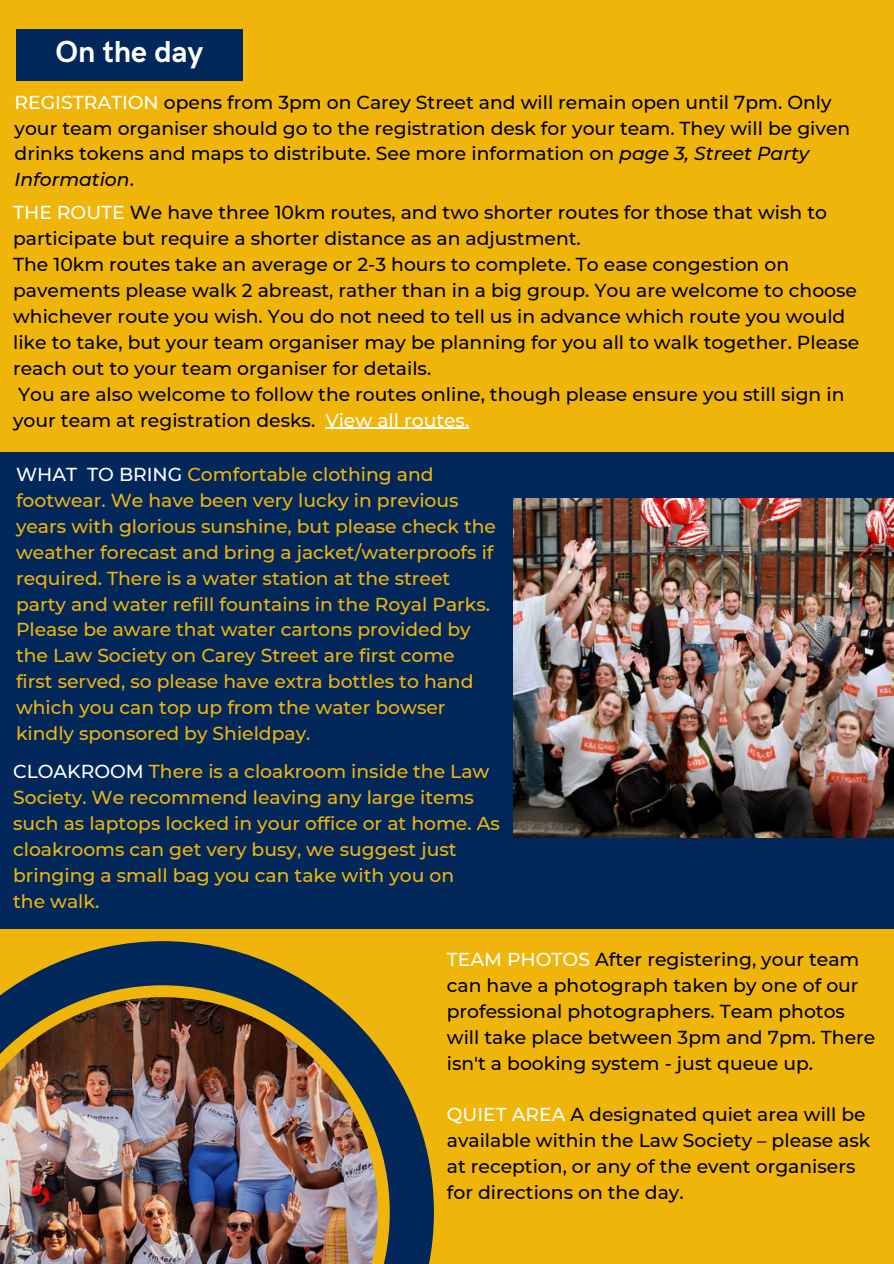
<style>
.page{position:relative;width:894px;height:1264px;background:#fff}
.page>*{position:absolute;margin:0;border:0;box-sizing:border-box;transform-origin:0 0}
.t1{font:700 30.45px "HK Grotesk";color:#fff}
.t2{font:500 18.75px/25.8px "Montserrat";color:#000}
.t3{font:500 18.75px/25.8px "Montserrat";color:#efb50b}
.t4{font:500 18.75px "Montserrat";color:#fff}
.s1{color:#fff}
.s2{font-style:italic}
</style>
<div class="page">
<div style="left:0;top:0;width:893px;height:1263px;background:#efb50b"></div>
<img style="left:0;top:941px;width:434px;height:322px">
<div style="left:16px;top:29px;width:226px;height:51px;background:#02285b"></div>
<div style="left:0;top:453px;width:893px;height:476px;background:#02285b"></div>
<img style="left:513px;top:498px;width:380px;height:339px">
<hr style="left:325px;top:427px;width:144px;height:2px;background:#fff">
<p class="t1" style="left:55px;top:34px;width:149px">On the day</p>
<p class="t2" style="left:15px;top:89px;width:836px"><span class="s1">REGISTRATION</span> opens from 3pm on Carey Street and will remain open until 7pm. Only your team organiser should go to the registration desk for your team. They will be given drinks tokens and maps to distribute. See more information on <span class="s2">page 3, Street Party Information</span>.</p>
<p class="t2" style="left:13px;top:200px;width:815px"><span class="s1">THE ROUTE</span> We have three 10km routes, and two shorter routes for those that wish to participate but require a shorter distance as an adjustment.</p>
<p class="t2" style="left:13px;top:251px;width:847px">The 10km routes take an average or 2-3 hours to complete. To ease congestion on pavements please walk 2 abreast, rather than in a big group. You are welcome to choose whichever route you wish. You do not need to tell us in advance which route you would like to take, but your team organiser may be planning for you all to walk together. Please reach out to your team organiser for details.</p>
<p class="t2" style="left:13px;top:381px;width:832px">You are also welcome to follow the routes online, though please ensure you still sign in your team at registration desks.</p>
<p class="t4" style="left:325px;top:408px;width:145px">View all routes.</p>
<p class="t3" style="left:16px;top:461px;width:481px"><span class="s1">WHAT TO BRING</span> Comfortable clothing and footwear. We have been very lucky in previous years with glorious sunshine, but please check the weather forecast and bring a jacket/waterproofs if required. There is a water station at the street party and water refill fountains in the Royal Parks.<br>Please be aware that water cartons provided by the Law Society on Carey Street are first come first served, so please have extra bottles to hand which you can top up from the water bowser kindly sponsored by Shieldpay.</p>
<p class="t3" style="left:13px;top:758px;width:488px"><span class="s1">CLOAKROOM</span> There is a cloakroom inside the Law<br>Society. We recommend leaving any large items such as laptops locked in your office or at home. As</p>
<p class="t3" style="left:13px;top:836px;width:445px">cloakrooms can get very busy, we suggest just</p>
<p class="t3" style="left:13px;top:862px;width:442px">bringing a small bag you can take with you on</p>
<p class="t3" style="left:13px;top:888px;width:88px">the walk.</p>
<p class="t2" style="left:446px;top:946px;width:430px"><span class="s1">TEAM PHOTOS</span> After registering, your team can have a photograph taken by one of our professional photographers. Team photos will take place between 3pm and 7pm. There isn't a booking system - just queue up.</p>
<p class="t2" style="left:446px;top:1101px;width:425px"><span class="s1">QUIET AREA</span> A designated quiet area will be available within the Law Society – please ask at reception, or any of the event organisers for directions on the day.</p>
</div>
